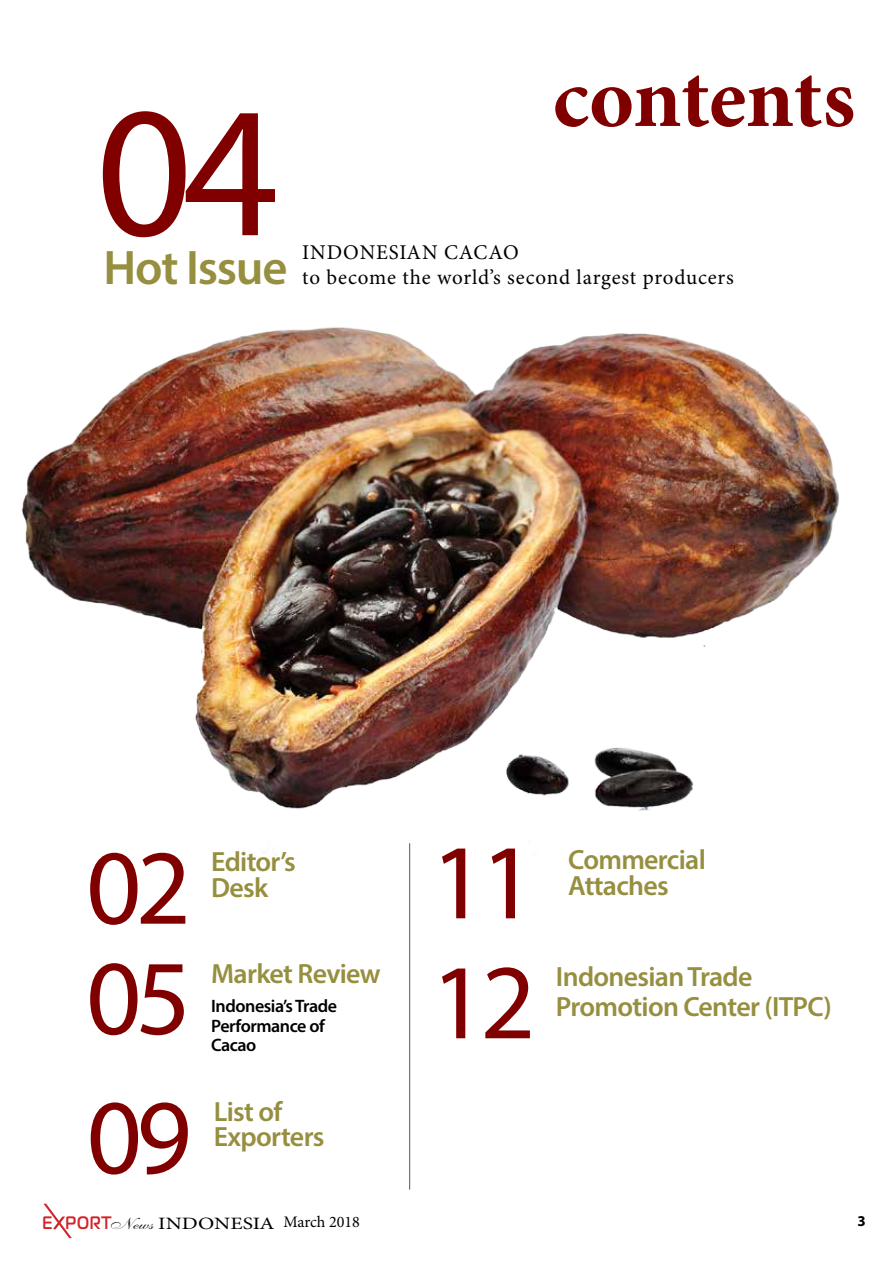
<style>
.page{position:relative;width:893px;height:1263px;background:#fff}
.page>*{position:absolute;margin:0;border:0;box-sizing:border-box;transform-origin:0 0}
.t1{font:187.5px "Myriad Pro";color:#800000}
.t2{font:107.25px/110.4px "Myriad Pro";letter-spacing:-.05em;color:#800000}
.t3{font:700 85.5px "Minion Pro";letter-spacing:-.01em;color:#800000}
.t4{font:600 48.75px "Myriad Pro";letter-spacing:-.025em;color:#968f40}
.t5{font:600 27.9px/25.5px "Myriad Pro";letter-spacing:-.025em;color:#968f40}
.t6{font:21px/24.2px "Minion Pro";letter-spacing:.04em;color:#000}
.t7{font:600 18px/19.5px "Myriad Pro";letter-spacing:-.025em;color:#000}
.t8{font:17.4px "Minion Pro";color:#000;scale:1.25 1}
.t9{font:700 15px "Myriad Pro";color:#000}
.s1{font-family:"Magistral C";font-weight:700;font-size:18px;color:#d2232a}
.s2{font-family:"Allegro";font-size:16.05px}
</style>
<div class="page">
<svg style="left:43px;top:1204px;width:29px;height:34px"></svg>
<img style="left:22px;top:327px;width:817px;height:555px">
<hr style="left:409px;top:843px;width:1px;height:347px;background:#6c5735">
<h1 class="t1" style="left:96px;top:57px;width:185px">04</h1>
<h3 class="t3" style="left:553px;top:38px;width:304px">contents</h3>
<h3 class="t4" style="left:104px;top:236px;width:186px">Hot Issue</h3>
<p class="t6" style="left:302px;top:241px;width:433px">INDONESIAN CACAO<br>to become the world’s second largest producers</p>
<h2 class="t2" style="left:86px;top:831px;width:106px">02<br>05</h2>
<h2 class="t2" style="left:87px;top:1080px;width:106px">09</h2>
<h2 class="t2" style="left:431px;top:821px;width:106px;line-height:120px">11<br>12</h2>
<p class="t5" style="left:568px;top:846px;width:139px">Commercial<br>Attaches</p>
<p class="t5" style="left:211px;top:848px;width:86px">Editor’s<br>Desk</p>
<p class="t5" style="left:211px;top:960px;width:171px">Market Review</p>
<p class="t5" style="left:556px;top:963px;width:198px">Indonesian Trade</p>
<p class="t7" style="left:211px;top:996px;width:127px">Indonesia’s Trade</p>
<p class="t5" style="left:556px;top:993px;width:277px">Promotion Center (ITPC)</p>
<p class="t7" style="left:211px;top:1016px;width:115px">Performance of<br>Cacao</p>
<p class="t5" style="left:214px;top:1098px;width:112px">List of<br>Exporters</p>
<p class="t8" style="left:43px;top:1212px;width:255px"><span class="s1">E PORT</span><span class="s2">News</span> INDONESIA <sup>March</sup> <sup>2018</sup></p>
<p class="t9" style="left:857px;top:1211px;width:10px">3</p>
</div>
